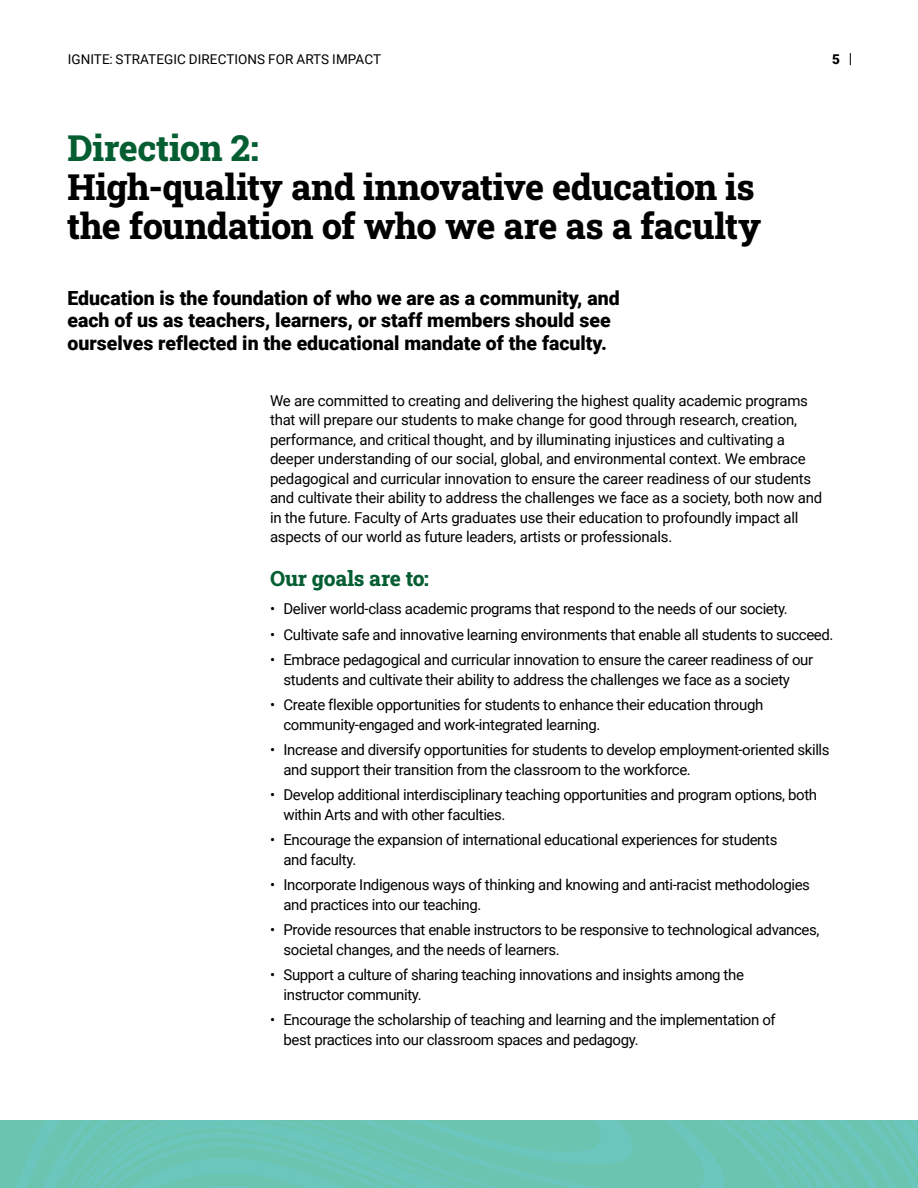
<style>
.page{position:relative;width:918px;height:1188px;background:#fff}
.page>*{position:absolute;margin:0;border:0;box-sizing:border-box;transform-origin:0 0}
.t1{font:800 36px/39px "Roboto Slab";letter-spacing:-.02em;color:#000}
.t2{font:800 36px "Roboto Slab";letter-spacing:-.01em;color:#055d32}
.t3{font:800 21px "Roboto Slab";letter-spacing:-.01em;color:#055d32}
.t4{font:900 19.5px/22.5px "Roboto";color:#000}
.t5{font:15px/19.5px "Roboto";letter-spacing:-.025em;color:#000}
.t6{font:13.5px "Roboto";letter-spacing:.005em;color:#000}
.t7{font:900 13.5px "Roboto";color:#000}
</style>
<div class="page">
<svg style="left:850px;top:53px;width:1px;height:12px"></svg>
<p class="t6" style="left:68px;top:50px;width:315px">IGNITE: STRATEGIC DIRECTIONS FOR ARTS IMPACT</p>
<p class="t7" style="left:832px;top:50px;width:9px">5</p>
<h1 class="t2" style="left:67px;top:123px;width:193px">Direction 2:</h1>
<h1 class="t1" style="left:67px;top:166px;width:696px">High-quality and innovative education is the foundation of who we are as a faculty</h1>
<h3 class="t4" style="left:68px;top:286px;width:554px">Education is the foundation of who we are as a community, and each of us as teachers, learners, or staff members should see ourselves reflected in the educational mandate of the faculty.</h3>
<p class="t5" style="left:270px;top:390px;width:554px">We are committed to creating and delivering the highest quality academic programs that will prepare our students to make change for good through research, creation, performance, and critical thought, and by illuminating injustices and cultivating a deeper understanding of our social, global, and environmental context. We embrace pedagogical and curricular innovation to ensure the career readiness of our students and cultivate their ability to address the challenges we face as a society, both now and in the future. Faculty of Arts graduates use their education to profoundly impact all aspects of our world as future leaders, artists or professionals.</p>
<h2 class="t3" style="left:270px;top:564px;width:161px">Our goals are to:</h2>
<p class="t5" style="left:270px;top:598px;width:519px">• Deliver world-class academic programs that respond to the needs of our society.</p>
<p class="t5" style="left:270px;top:624px;width:565px">• Cultivate safe and innovative learning environments that enable all students to succeed.</p>
<p class="t5" style="left:284px;top:649px;width:531px;text-indent:-14px">• Embrace pedagogical and curricular innovation to ensure the career readiness of our students and cultivate their ability to address the challenges we face as a society</p>
<p class="t5" style="left:284px;top:694px;width:481px;text-indent:-14px">• Create flexible opportunities for students to enhance their education through community-engaged and work-integrated learning.</p>
<p class="t5" style="left:284px;top:739px;width:548px;text-indent:-14px">• Increase and diversify opportunities for students to develop employment-oriented skills and support their transition from the classroom to the workforce.</p>
<p class="t5" style="left:284px;top:784px;width:535px;text-indent:-14px">• Develop additional interdisciplinary teaching opportunities and program options, both within Arts and with other faculties.</p>
<p class="t5" style="left:284px;top:829px;width:496px;text-indent:-14px">• Encourage the expansion of international educational experiences for students and faculty.</p>
<p class="t5" style="left:284px;top:874px;width:528px;text-indent:-14px">• Incorporate Indigenous ways of thinking and knowing and anti-racist methodologies and practices into our teaching.</p>
<p class="t5" style="left:284px;top:919px;width:538px;text-indent:-14px">• Provide resources that enable instructors to be responsive to technological advances, societal changes, and the needs of learners.</p>
<p class="t5" style="left:284px;top:964px;width:462px;text-indent:-14px">• Support a culture of sharing teaching innovations and insights among the instructor community.</p>
<p class="t5" style="left:284px;top:1009px;width:494px;text-indent:-14px">• Encourage the scholarship of teaching and learning and the implementation of best practices into our classroom spaces and pedagogy.</p>
</div>
